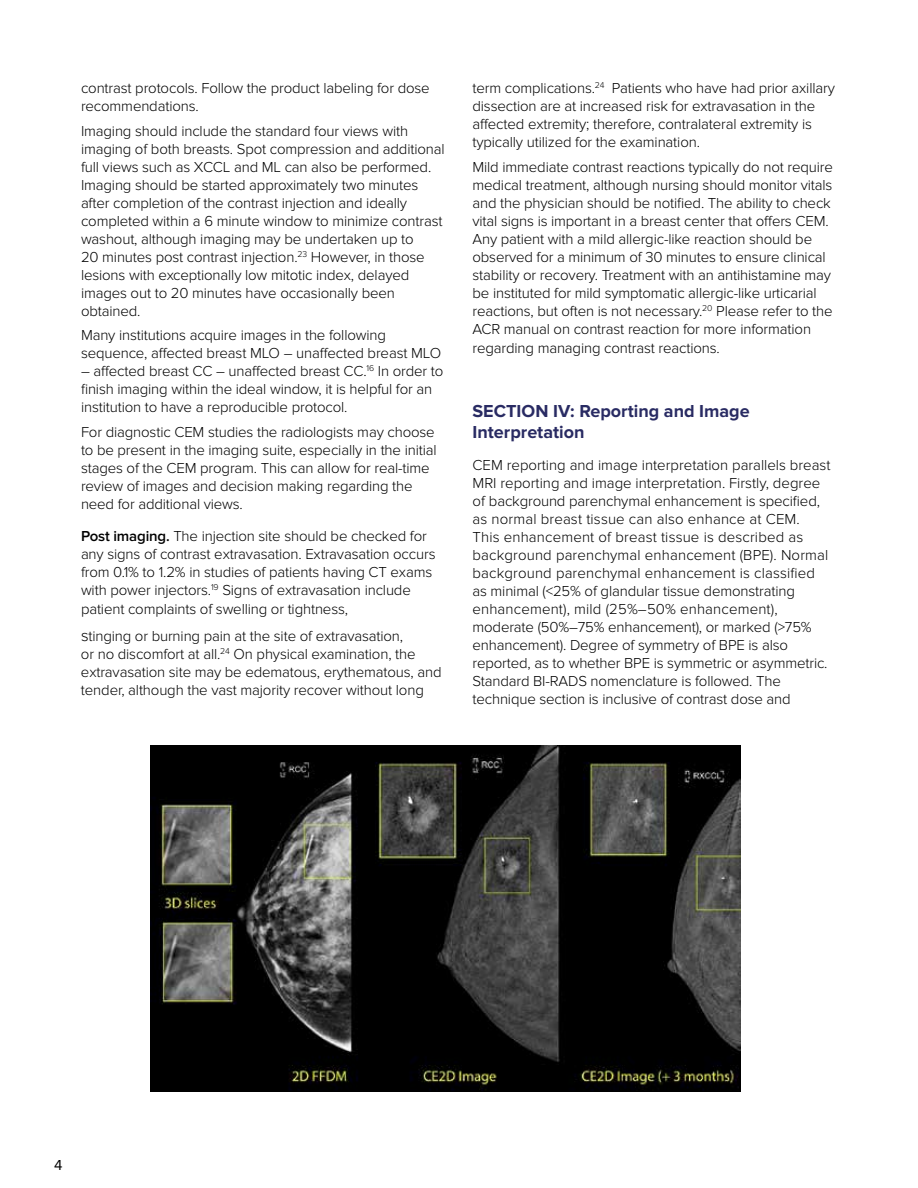
<style>
.page{position:relative;width:918px;height:1188px;background:#fff}
.page>*{position:absolute;margin:0;border:0;box-sizing:border-box;transform-origin:0 0}
.t1{font:700 18px/21.6px "Proxima Nova";color:#292b63}
.t2{font:300 15px/18px "Proxima Nova";letter-spacing:-.01em;color:#000}
.t3{font:15px "Proxima Nova";color:#000}
.s1{font-weight:600}
.s2{font-size:16.5px}
</style>
<div class="page">
<img style="left:151px;top:746px;width:589px;height:345px">
<p class="t2" style="left:81px;top:79px;width:350px">contrast protocols. Follow the product labeling for dose recommendations.</p>
<p class="t2" style="left:81px;top:122px;width:365px">Imaging should include the standard four views with imaging of both breasts. Spot compression and additional full views such as XCCL and ML can also be performed.<br>Imaging should be started approximately two minutes after completion of the contrast injection and ideally completed within a 6 minute window to minimize contrast washout, although imaging may be undertaken up to<br>20 minutes post contrast injection.<sup>23</sup> However, in those lesions with exceptionally low mitotic index, delayed images out to 20 minutes have occasionally been obtained.</p>
<p class="t2" style="left:81px;top:327px;width:362px">Many institutions acquire images in the following sequence, affected breast MLO – unaffected breast MLO</p>
<p class="t2" style="left:81px;top:363px;width:364px">– affected breast CC – unaffected breast CC.<sup>16</sup> In order to finish imaging within the ideal window, it is helpful for an institution to have a reproducible protocol.</p>
<p class="t2" style="left:81px;top:423px;width:357px">For diagnostic CEM studies the radiologists may choose to be present in the imaging suite, especially in the initial stages of the CEM program. This can allow for real-time review of images and decision making regarding the need for additional views.</p>
<p class="t2" style="left:81px;top:527px;width:356px"><span class="s1">Post imaging.</span> The injection site should be checked for any signs of contrast extravasation. Extravasation occurs from 0.1% to 1.2% in studies of patients having CT exams with power injectors.<sup>19</sup> Signs of extravasation include</p>
<p class="t2" style="left:81px;top:596px;width:324px;line-height:26.5px">patient complaints of swelling or tightness,<br><span class="s2">s</span>tinging or burning pain at the site of extravasation,</p>
<p class="t2" style="left:81px;top:645px;width:362px">or no discomfort at all.<sup>24</sup> On physical examination, the extravasation site may be edematous, erythematous, and tender, although the vast majority recover without long</p>
<p class="t2" style="left:472px;top:79px;width:364px">term complications.<sup>24</sup> Patients who have had prior axillary dissection are at increased risk for extravasation in the affected extremity; therefore, contralateral extremity is typically utilized for the examination.</p>
<p class="t2" style="left:472px;top:158px;width:362px">Mild immediate contrast reactions typically do not require medical treatment, although nursing should monitor vitals and the physician should be notified. The ability to check vital signs is important in a breast center that offers CEM.<br>Any patient with a mild allergic-like reaction should be observed for a minimum of 30 minutes to ensure clinical stability or recovery. Treatment with an antihistamine may be instituted for mild symptomatic allergic-like urticarial reactions, but often is not necessary.<sup>20</sup> Please refer to the ACR manual on contrast reaction for more information</p>
<p class="t2" style="left:472px;top:340px;width:249px">regarding managing contrast reactions.</p>
<p class="t1" style="left:472px;top:400px;width:279px">SECTION IV: Reporting and Image<br>Interpretation</p>
<p class="t2" style="left:472px;top:456px;width:360px">CEM reporting and image interpretation parallels breast MRI reporting and image interpretation. Firstly, degree of background parenchymal enhancement is specified, as normal breast tissue can also enhance at CEM.<br>This enhancement of breast tissue is described as background parenchymal enhancement (BPE). Normal background parenchymal enhancement is classified as minimal (&lt;25% of glandular tissue demonstrating enhancement), mild (25%–50% enhancement), moderate (50%–75% enhancement), or marked (&gt;75% enhancement). Degree of symmetry of BPE is also reported, as to whether BPE is symmetric or asymmetric.<br>Standard BI-RADS nomenclature is followed. The technique section is inclusive of contrast dose and</p>
<p class="t3" style="left:54px;top:1156px;width:10px">4</p>
</div>
